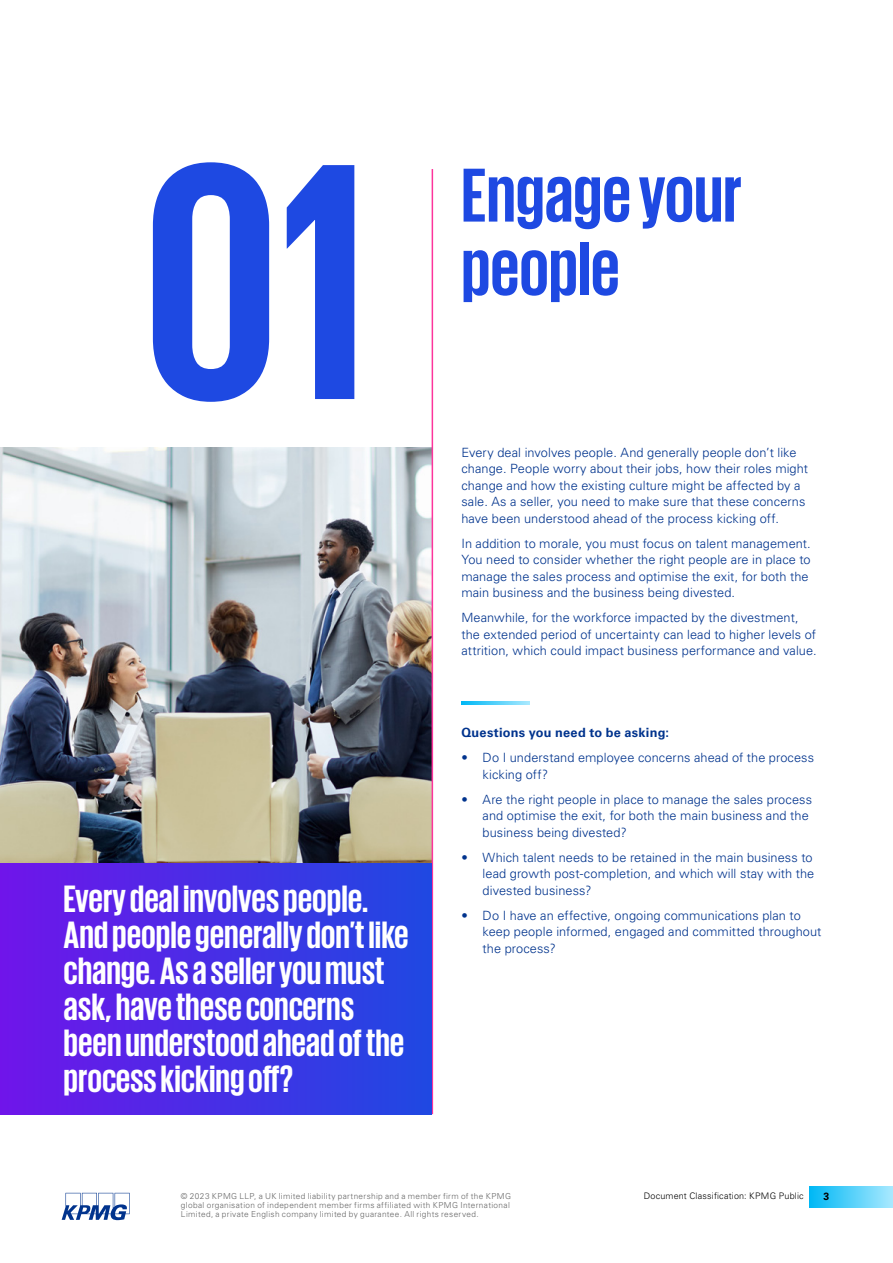
<style>
.page{position:relative;width:893px;height:1263px;background:#fff}
.page>*{position:absolute;margin:0;border:0;box-sizing:border-box;transform-origin:0 0}
.t1{font:700 345px "KPMG";color:#1e49e2}
.t2{font:700 78px/73.5px "KPMG";color:#1e49e2}
.t3{font:700 39px/36px "KPMG";color:#fff}
.t4{font:300 12.75px/16.5px "Univers LT Std";letter-spacing:.005em;color:#00338d}
.t5{font:700 12.75px "Univers LT Std";letter-spacing:.02em;color:#00338d}
.t6{font:700 10.5px "Univers LT Std";color:#000}
.t7{font:300 9px "Univers LT Std";letter-spacing:.02em;color:#000}
.t8{font:300 8.25px/9px "Univers LT Std";letter-spacing:.045em;color:#666}
</style>
<div class="page">
<div style="left:810px;top:1186px;width:83px;height:22px;background:linear-gradient(to right,#01b8f5,#a9e9ff)"></div>
<svg style="left:62px;top:1193px;width:68px;height:27px"></svg>
<img style="left:0;top:447px;width:432px;height:416px">
<svg style="left:461px;top:701px;width:68px;height:3px"></svg>
<hr style="left:432px;top:169px;width:1px;height:945px;background:#fd349c">
<div style="left:0;top:863px;width:432px;height:251px;background:linear-gradient(to right,#7014ea,#1f48e2)"></div>
<h1 class="t1" style="left:143px;top:109px;width:227px">01</h1>
<h2 class="t2" style="left:461px;top:156px;width:282px">Engage your people</h2>
<h3 class="t3" style="left:64px;top:879px;width:347px">Every deal involves people.<br>And people generally don’t like change. As a seller you must ask, have these concerns been understood ahead of the process kicking off?</h3>
<p class="t4" style="left:461px;top:444px;width:348px">Every deal involves people. And generally people don’t like change. People worry about their jobs, how their roles might change and how the existing culture might be affected by a sale. As a seller, you need to make sure that these concerns have been understood ahead of the process kicking off.</p>
<p class="t4" style="left:461px;top:535px;width:351px">In addition to morale, you must focus on talent management.<br>You need to consider whether the right people are in place to manage the sales process and optimise the exit, for both the main business and the business being divested.</p>
<p class="t4" style="left:461px;top:609px;width:357px">Meanwhile, for the workforce impacted by the divestment, the extended period of uncertainty can lead to higher levels of attrition, which could impact business performance and value.</p>
<p class="t5" style="left:461px;top:725px;width:209px">Questions you need to be asking:</p>
<p class="t4" style="left:483px;top:750px;width:333px;text-indent:-21px">• Do I understand employee concerns ahead of the process kicking off?</p>
<p class="t4" style="left:483px;top:791px;width:331px;text-indent:-21px">• Are the right people in place to manage the sales process and optimise the exit, for both the main business and the business being divested?</p>
<p class="t4" style="left:483px;top:849px;width:333px;text-indent:-21px">• Which talent needs to be retained in the main business to lead growth post-completion, and which will stay with the divested business?</p>
<p class="t4" style="left:483px;top:907px;width:340px;text-indent:-21px">• Do I have an effective, ongoing communications plan to keep people informed, engaged and committed throughout the process?</p>
<p class="t8" style="left:181px;top:1191px;width:332px">© 2023 KPMG LLP, a UK limited liability partnership and a member firm of the KPMG</p>
<p class="t7" style="left:644px;top:1191px;width:162px">Document Classification: KPMG Public</p>
<p class="t6" style="left:823px;top:1190px;width:7px">3</p>
<p class="t8" style="left:181px;top:1200px;width:330px">global organisation of independent member firms affiliated with KPMG International<br>Limited, a private English company limited by guarantee. All rights reserved.</p>
</div>
